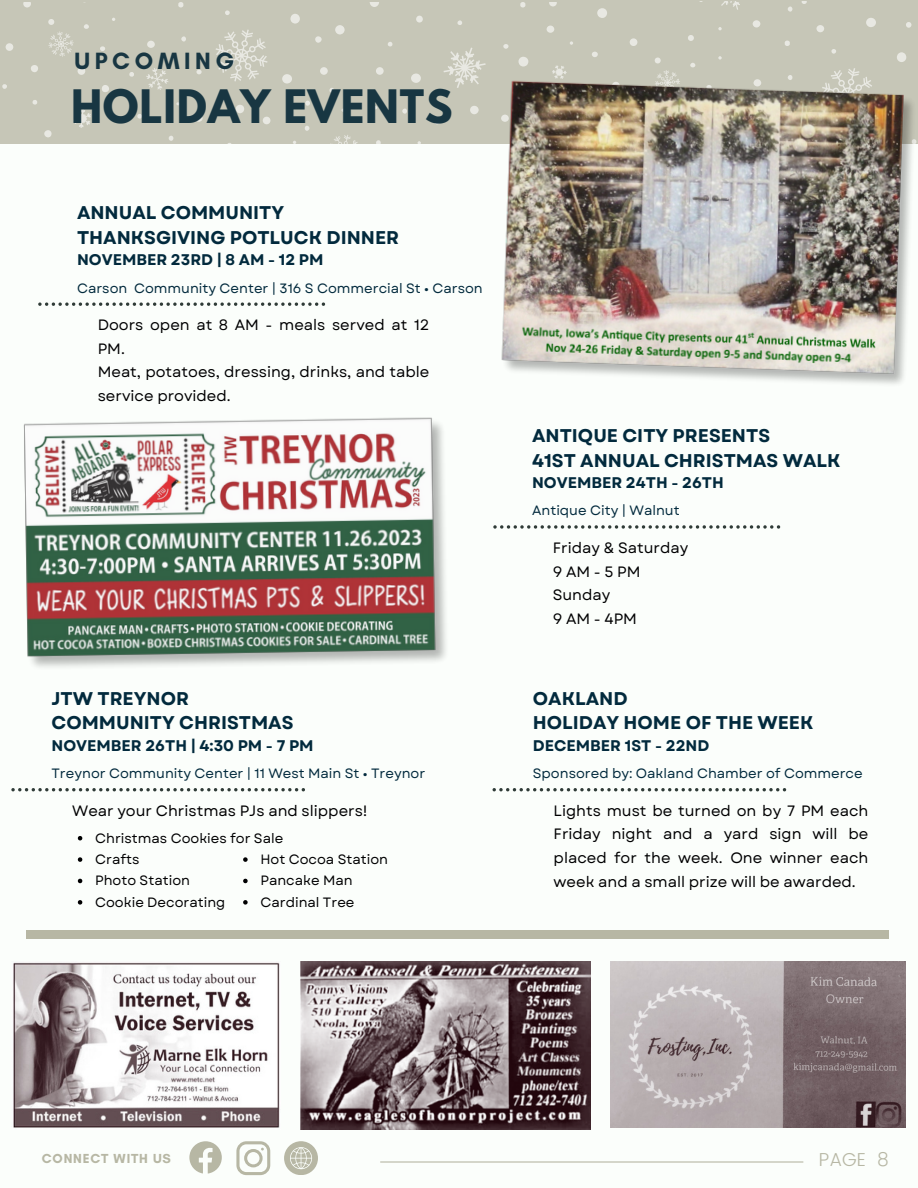
<style>
.page{position:relative;width:918px;height:1188px;background:#fbfefb}
.page>*{position:absolute;margin:0;border:0;box-sizing:border-box;transform-origin:0 0}
.t1{font:700 40.8px "League Spartan";letter-spacing:.02em;color:#183642}
.t2{font:700 24px "Glacial Indifference";letter-spacing:.19em;color:#183642}
.t3{font:300 18.75px "Poppins";color:#b7b7a4}
.t4{font:700 18.45px "Garet";color:#022a3d}
.t5{font:700 15.45px "Garet";color:#022a3d}
.t6{font:15px/23.7px "Garet";color:#000001}
.t7{font:13.5px "Garet";color:#022a3d}
.t8{font:13.5px "Garet";color:#000001}
.t9{font:700 13.35px "Glacial Indifference";letter-spacing:.065em;color:#b7b7a4}
</style>
<div class="page">
<div style="left:0;top:0;width:918px;height:144px;background:#c6c6b7"></div>
<div style="left:44px;top:130px;width:8px;height:7px;background:#e8e8e2;border-radius:50%"></div>
<svg style="left:196px;top:70px;width:6px;height:4px"></svg>
<svg style="left:137px;top:114px;width:5px;height:5px"></svg>
<svg style="left:178px;top:3px;width:5px;height:4px"></svg>
<div style="left:335px;top:25px;width:10px;height:9px;background:#e8e8e2;border-radius:50%"></div>
<svg style="left:84px;top:24px;width:5px;height:5px"></svg>
<svg style="left:305px;top:126px;width:4px;height:5px"></svg>
<div style="left:6px;top:43px;width:7px;height:8px;background:#e8e8e2;border-radius:50%"></div>
<div style="left:315px;top:36px;width:7px;height:7px;background:#e8e8e2;border-radius:50%"></div>
<div style="left:236px;top:105px;width:8px;height:8px;background:#e8e8e2;border-radius:50%"></div>
<div style="left:31px;top:65px;width:7px;height:7px;background:#e8e8e2;border-radius:50%"></div>
<svg style="left:100px;top:46px;width:5px;height:5px"></svg>
<svg style="left:225px;top:10px;width:5px;height:5px"></svg>
<svg style="left:282px;top:74px;width:10px;height:10px"></svg>
<svg style="left:129px;top:72px;width:5px;height:5px"></svg>
<svg style="left:33px;top:100px;width:4px;height:5px"></svg>
<svg style="left:169px;top:136px;width:4px;height:5px"></svg>
<svg style="left:329px;top:88px;width:5px;height:5px"></svg>
<svg style="left:290px;top:14px;width:10px;height:10px"></svg>
<svg style="left:23px;top:3px;width:8px;height:4px"></svg>
<div style="left:195px;top:115px;width:8px;height:7px;background:#e8e8e2;border-radius:50%"></div>
<svg style="left:48px;top:19px;width:6px;height:6px"></svg>
<div style="left:78px;top:67px;width:7px;height:8px;background:#e8e8e2;border-radius:50%"></div>
<div style="left:102px;top:85px;width:7px;height:7px;background:#e8e8e2;border-radius:50%"></div>
<svg style="left:181px;top:36px;width:5px;height:6px"></svg>
<svg style="left:2px;top:84px;width:5px;height:5px"></svg>
<div style="left:320px;top:67px;width:8px;height:8px;background:#e8e8e2;border-radius:50%"></div>
<div style="left:263px;top:117px;width:7px;height:7px;background:#e8e8e2;border-radius:50%"></div>
<div style="left:147px;top:41px;width:8px;height:7px;background:#e8e8e2;border-radius:50%"></div>
<svg style="left:305px;top:101px;width:5px;height:5px"></svg>
<div style="left:470px;top:106px;width:9px;height:8px;background:#e8e8e2;border-radius:50%"></div>
<svg style="left:518px;top:57px;width:10px;height:10px"></svg>
<svg style="left:549px;top:3px;width:8px;height:3px"></svg>
<div style="left:411px;top:74px;width:10px;height:9px;background:#e8e8e2;border-radius:50%"></div>
<svg style="left:388px;top:42px;width:4px;height:4px"></svg>
<svg style="left:503px;top:44px;width:6px;height:5px"></svg>
<svg style="left:520px;top:3px;width:5px;height:4px"></svg>
<svg style="left:370px;top:3px;width:9px;height:4px"></svg>
<svg style="left:402px;top:109px;width:5px;height:5px"></svg>
<svg style="left:457px;top:20px;width:5px;height:5px"></svg>
<div style="left:376px;top:67px;width:8px;height:8px;background:#e8e8e2;border-radius:50%"></div>
<div style="left:433px;top:117px;width:8px;height:7px;background:#e8e8e2;border-radius:50%"></div>
<div style="left:547px;top:26px;width:7px;height:7px;background:#e8e8e2;border-radius:50%"></div>
<svg style="left:376px;top:140px;width:5px;height:3px"></svg>
<div style="left:416px;top:16px;width:7px;height:7px;background:#e8e8e2;border-radius:50%"></div>
<svg style="left:444px;top:47px;width:42px;height:41px"></svg>
<svg style="left:146px;top:68px;width:22px;height:22px"></svg>
<svg style="left:552px;top:65px;width:15px;height:13px"></svg>
<svg style="left:73px;top:109px;width:18px;height:19px"></svg>
<svg style="left:334px;top:135px;width:24px;height:8px"></svg>
<svg style="left:216px;top:30px;width:52px;height:51px"></svg>
<svg style="left:48px;top:31px;width:26px;height:26px"></svg>
<svg style="left:785px;top:41px;width:5px;height:5px"></svg>
<svg style="left:906px;top:22px;width:5px;height:6px"></svg>
<svg style="left:690px;top:63px;width:5px;height:4px"></svg>
<div style="left:816px;top:25px;width:8px;height:7px;background:#e8e8e2;border-radius:50%"></div>
<svg style="left:688px;top:35px;width:6px;height:6px"></svg>
<svg style="left:788px;top:7px;width:4px;height:5px"></svg>
<svg style="left:831px;top:49px;width:5px;height:5px"></svg>
<div style="left:753px;top:20px;width:7px;height:8px;background:#e8e8e2;border-radius:50%"></div>
<svg style="left:718px;top:56px;width:4px;height:4px"></svg>
<svg style="left:592px;top:52px;width:6px;height:5px"></svg>
<div style="left:866px;top:18px;width:10px;height:9px;background:#e8e8e2;border-radius:50%"></div>
<svg style="left:802px;top:1px;width:5px;height:3px"></svg>
<div style="left:897px;top:52px;width:9px;height:10px;background:#e8e8e2;border-radius:50%"></div>
<div style="left:630px;top:38px;width:7px;height:8px;background:#e8e8e2;border-radius:50%"></div>
<svg style="left:655px;top:58px;width:6px;height:5px"></svg>
<svg style="left:597px;top:8px;width:10px;height:10px"></svg>
<svg style="left:721px;top:1px;width:19px;height:9px"></svg>
<svg style="left:831px;top:68px;width:36px;height:10px"></svg>
<svg style="left:657px;top:70px;width:20px;height:8px"></svg>
<svg style="left:38px;top:302px;width:287px;height:4px"></svg>
<hr style="left:380px;top:1161px;width:423px;height:2px;background:#b7b7a4">
<svg style="left:189px;top:1141px;width:33px;height:33px"></svg>
<svg style="left:236px;top:1141px;width:34px;height:34px"></svg>
<svg style="left:284px;top:1141px;width:34px;height:34px"></svg>
<svg style="left:493px;top:788px;width:293px;height:3px"></svg>
<div style="left:26px;top:931px;width:863px;height:8px;background:#b7b7a4"></div>
<img style="left:300px;top:962px;width:291px;height:167px">
<img style="left:13px;top:962px;width:267px;height:166px">
<img style="left:611px;top:962px;width:295px;height:165px">
<img style="left:23px;top:417px;width:423px;height:250px">
<img style="left:501px;top:78px;width:416px;height:306px">
<svg style="left:493px;top:525px;width:287px;height:4px"></svg>
<svg style="left:78px;top:836px;width:4px;height:4px"></svg>
<svg style="left:78px;top:857px;width:4px;height:5px"></svg>
<svg style="left:78px;top:879px;width:4px;height:4px"></svg>
<svg style="left:78px;top:900px;width:4px;height:5px"></svg>
<svg style="left:11px;top:788px;width:294px;height:3px"></svg>
<svg style="left:243px;top:857px;width:5px;height:5px"></svg>
<svg style="left:243px;top:879px;width:5px;height:4px"></svg>
<svg style="left:243px;top:900px;width:5px;height:5px"></svg>
<p class="t2" style="left:75px;top:46px;width:161px">UPCOMING</p>
<p class="t1" style="left:71px;top:86px;width:383px">HOLIDAY EVENTS</p>
<p class="t4" style="left:77px;top:199px;width:209px">ANNUAL COMMUNITY</p>
<p class="t4" style="left:77px;top:224px;width:324px">THANKSGIVING POTLUCK DINNER</p>
<p class="t5" style="left:77px;top:249px;width:248px">NOVEMBER 23RD | 8 AM - 12 PM</p>
<p class="t7" style="left:77px;top:278px;width:407px">Carson Community Center | 316 S Commercial St • Carson</p>
<p class="t6" style="left:98px;top:313px;width:333px">Doors open at 8 AM - meals served at 12<br>PM.</p>
<p class="t6" style="left:98px;top:360px;width:333px">Meat, potatoes, dressing, drinks, and table service provided.</p>
<p class="t4" style="left:51px;top:685px;width:139px">JTW TREYNOR</p>
<p class="t4" style="left:51px;top:710px;width:244px">COMMUNITY CHRISTMAS</p>
<p class="t5" style="left:51px;top:734px;width:264px">NOVEMBER 26TH | 4:30 PM - 7 PM</p>
<p class="t7" style="left:51px;top:764px;width:375px">Treynor Community Center | 11 West Main St • Treynor</p>
<p class="t6" style="left:72px;top:799px;width:297px">Wear your Christmas PJs and slippers!</p>
<p class="t8" style="left:260px;top:850px;width:129px">Hot Cocoa Station</p>
<p class="t8" style="left:260px;top:871px;width:94px">Pancake Man</p>
<p class="t8" style="left:260px;top:892px;width:96px">Cardinal Tree</p>
<p class="t8" style="left:95px;top:828px;width:190px">Christmas Cookies for Sale</p>
<p class="t8" style="left:95px;top:850px;width:46px">Crafts</p>
<p class="t8" style="left:95px;top:871px;width:96px">Photo Station</p>
<p class="t8" style="left:95px;top:892px;width:132px">Cookie Decorating</p>
<p class="t4" style="left:532px;top:422px;width:240px">ANTIQUE CITY PRESENTS</p>
<p class="t4" style="left:532px;top:447px;width:310px">41ST ANNUAL CHRISTMAS WALK</p>
<p class="t5" style="left:532px;top:471px;width:193px">NOVEMBER 24TH - 26TH</p>
<p class="t7" style="left:532px;top:501px;width:149px">Antique City | Walnut</p>
<p class="t6" style="left:553px;top:536px;width:137px">Friday &amp; Saturday</p>
<p class="t6" style="left:553px;top:560px;width:89px">9AM-5PM</p>
<p class="t6" style="left:553px;top:583px;width:59px">Sunday</p>
<p class="t6" style="left:553px;top:607px;width:86px">9 AM - 4PM</p>
<p class="t4" style="left:533px;top:685px;width:96px">OAKLAND</p>
<p class="t4" style="left:533px;top:710px;width:282px">HOLIDAY HOME OF THE WEEK</p>
<p class="t5" style="left:533px;top:734px;width:178px">DECEMBER 1ST - 22ND</p>
<p class="t7" style="left:533px;top:764px;width:331px">Sponsored by: Oakland Chamber of Commerce</p>
<p class="t6" style="left:554px;top:799px;width:316px;text-align:justify">Lights must be turned on by 7 PM each Friday night and a yard sign will be placed for the week. One winner each week and a small prize will be awarded.</p>
<p class="t9" style="left:42px;top:1150px;width:131px">CONNECT WITH US</p>
<p class="t3" style="left:819px;top:1148px;width:72px">PAGE 8</p>
</div>
